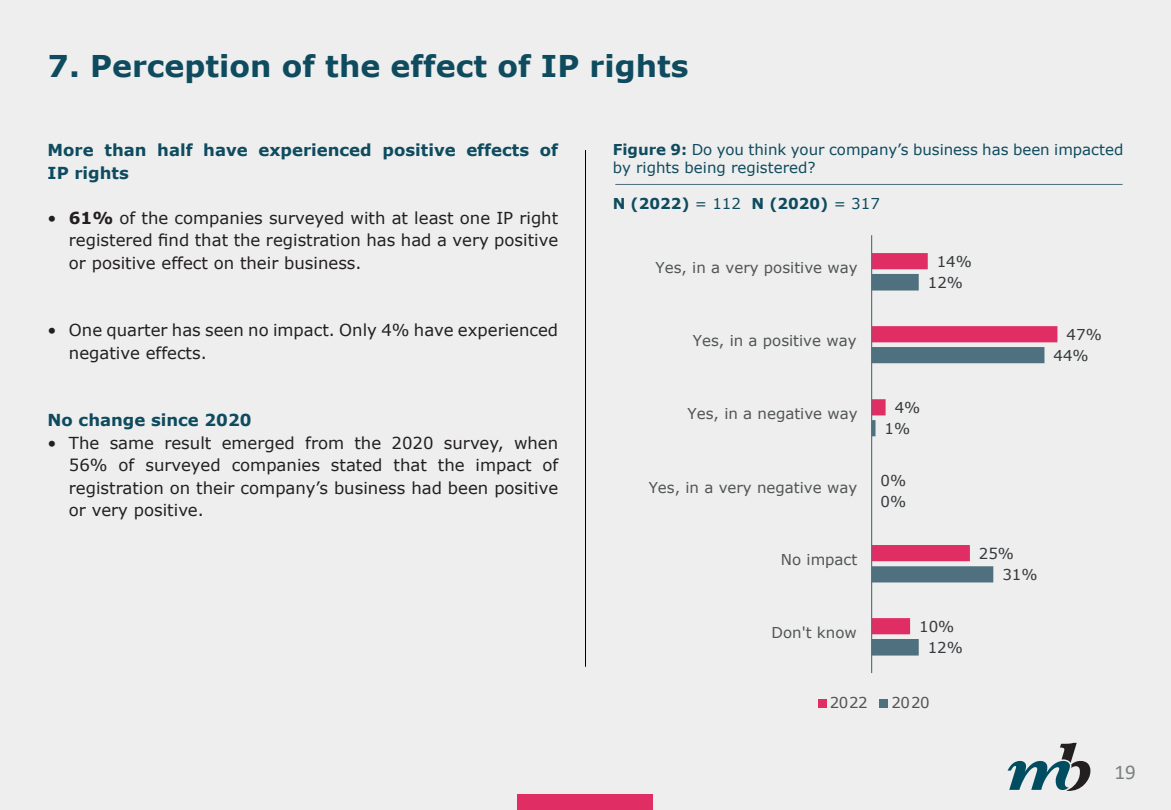
<style>
.page{position:relative;width:1171px;height:810px;background:#fff}
.page>*{position:absolute;margin:0;border:0;box-sizing:border-box;transform-origin:0 0}
.t1{font:700 30px "Verdana";color:#0f4b5f}
.t2{font:21px "Calibri";color:#7e8182}
.t3{font:16.5px/22.5px "Verdana";color:#231f20;text-align:justify}
.t4{font:700 16.5px/22.5px "Verdana";color:#0f4b5f}
.t5{font:15px "Verdana";color:#515455}
.t6{font:15px/18px "Verdana";color:#0f4b5f}
.t7{font:15px "Verdana";color:#36393c}
.t8{font:700 15px "Verdana";color:#0f4b5f}
.s1{font-weight:700}
.s2{font-weight:400}
</style>
<div class="page">
<div style="left:0;top:0;width:1170px;height:810px;background:#edeeed"></div>
<svg style="left:1007px;top:743px;width:83px;height:48px"></svg>
<div style="left:517px;top:795px;width:136px;height:15px;background:#e02d64"></div>
<hr style="left:585px;top:150px;width:1px;height:517px;background:#000001">
<svg style="left:872px;top:253px;width:185px;height:111px"></svg>
<svg style="left:872px;top:274px;width:172px;height:382px"></svg>
<hr style="left:870px;top:235px;width:2px;height:438px;background:#4f707e">
<div style="left:817px;top:699px;width:9px;height:8px;background:#e02d64"></div>
<div style="left:879px;top:699px;width:8px;height:8px;background:#4f707e"></div>
<hr style="left:615px;top:184px;width:507px;height:1px;background:#4f707e">
<h1 class="t1" style="left:48px;top:47px;width:642px">7. Perception of the effect of IP rights</h1>
<p class="t4" style="left:48px;top:139px;width:512px">More than half have experienced positive effects of<br>IP rights</p>
<p class="t3" style="left:69px;top:207px;width:490px;text-indent:-21px">• <span class="s1">61%</span> of the companies surveyed with at least one IP right registered find that the registration has had a very positive or positive effect on their business.</p>
<p class="t3" style="left:69px;top:319px;width:490px;text-indent:-21px">• One quarter has seen no impact. Only 4% have experienced negative effects.</p>
<p class="t4" style="left:48px;top:409px;width:205px">No change since 2020</p>
<p class="t3" style="left:69px;top:432px;width:491px;text-indent:-21px">• The same result emerged from the 2020 survey, when 56% of surveyed companies stated that the impact of registration on their company’s business had been positive or very positive.</p>
<p class="t6" style="left:612px;top:141px;width:512px"><span class="s1">Figure 9:</span> Do you think your company’s business has been impacted by rights being registered?</p>
<p class="t8" style="left:612px;top:194px;width:269px">N (2022) <span class="s2">= 112</span> N (2020) <span class="s2">= 317</span></p>
<p class="t5" style="left:655px;top:258px;width:203px">Yes, in a very positive way</p>
<p class="t5" style="left:692px;top:331px;width:165px">Yes, in a positive way</p>
<p class="t7" style="left:936px;top:251px;width:37px">14%</p>
<p class="t7" style="left:927px;top:272px;width:37px">12%</p>
<p class="t5" style="left:687px;top:404px;width:171px">Yes, in a negative way</p>
<p class="t5" style="left:648px;top:478px;width:210px">Yes, in a very negative way</p>
<p class="t5" style="left:780px;top:550px;width:78px">No impact</p>
<p class="t5" style="left:771px;top:623px;width:87px">Don't know</p>
<p class="t7" style="left:894px;top:398px;width:27px">4%</p>
<p class="t7" style="left:884px;top:418px;width:27px">1%</p>
<p class="t7" style="left:880px;top:470px;width:27px">0%</p>
<p class="t7" style="left:880px;top:491px;width:27px">0%</p>
<p class="t7" style="left:919px;top:616px;width:37px">10%</p>
<p class="t7" style="left:927px;top:637px;width:37px">12%</p>
<p class="t5" style="left:829px;top:692px;width:40px">2022</p>
<p class="t5" style="left:891px;top:692px;width:40px">2020</p>
<p class="t7" style="left:978px;top:543px;width:37px">25%</p>
<p class="t7" style="left:1002px;top:565px;width:37px">31%</p>
<p class="t7" style="left:1066px;top:324px;width:37px">47%</p>
<p class="t7" style="left:1053px;top:345px;width:37px">44%</p>
<p class="t2" style="left:1114px;top:758px;width:23px">19</p>
</div>
